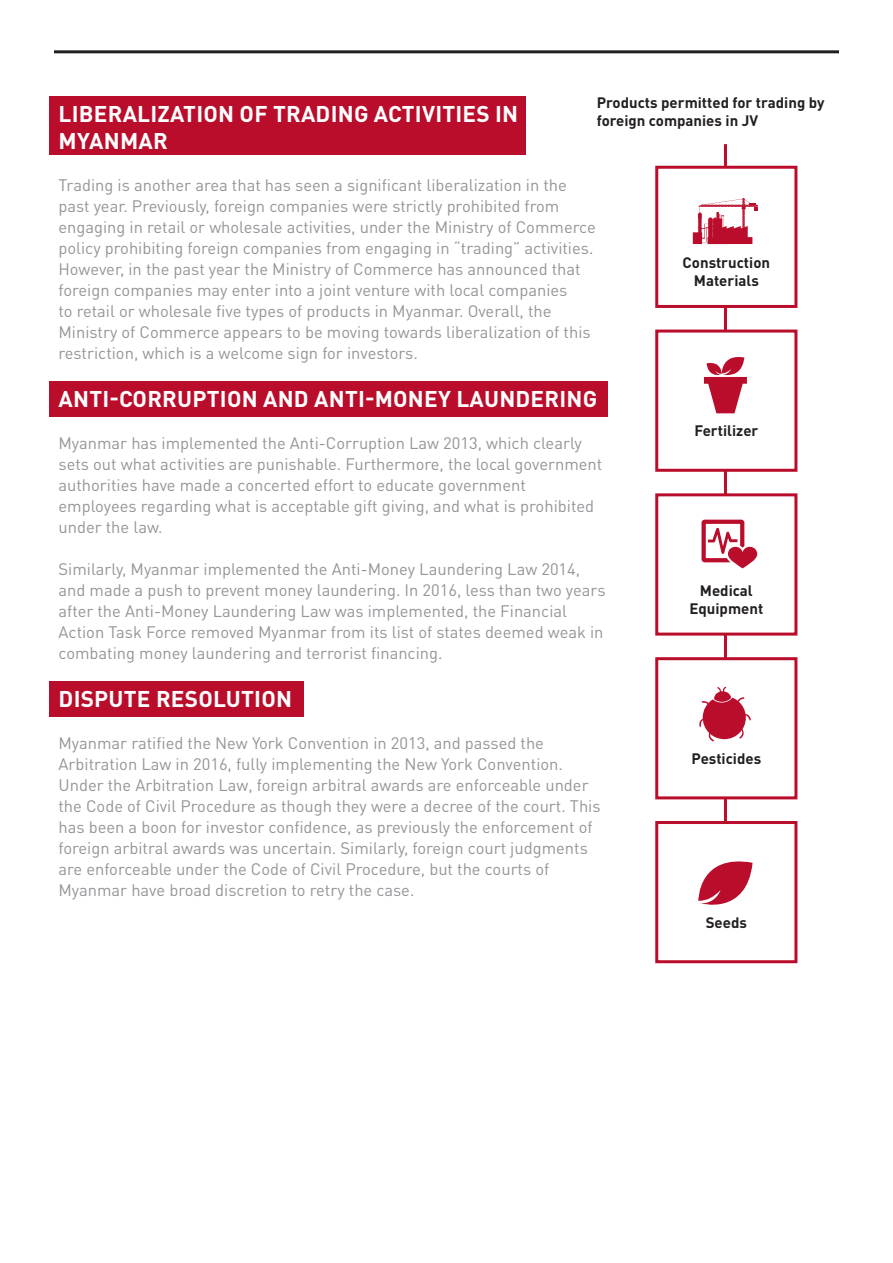
<style>
.page{position:relative;width:893px;height:1263px;background:#fff}
.page>*{position:absolute;margin:0;border:0;box-sizing:border-box;transform-origin:0 0}
.t1{font:700 22.5px/27px "DINOT";letter-spacing:.01em;color:#fff}
.t2{font:16.5px/21px "DINOT";color:#939598}
.t3{font:700 15px/18px "DINOT";color:#231f20}
</style>
<div class="page">
<div style="left:50px;top:381px;width:558px;height:35px;background:#ba0d2b"></div>
<div style="left:50px;top:681px;width:254px;height:35px;background:#ba0d2b"></div>
<div style="left:50px;top:97px;width:476px;height:58px;background:#ba0d2b"></div>
<hr style="left:54px;top:50px;width:785px;height:3px;background:#231f20">
<hr style="left:724px;top:144px;width:3px;height:748px;background:#ba0d2b">
<div style="left:655px;top:166px;width:142px;height:142px;background:#fff;border:3px solid #ba0d2b"></div>
<div style="left:655px;top:330px;width:142px;height:142px;background:#fff;border:3px solid #ba0d2b"></div>
<div style="left:655px;top:493px;width:142px;height:143px;background:#fff;border:3px solid #ba0d2b"></div>
<div style="left:655px;top:657px;width:142px;height:142px;background:#fff;border:3px solid #ba0d2b"></div>
<div style="left:655px;top:821px;width:142px;height:142px;background:#fff;border:3px solid #ba0d2b"></div>
<svg style="left:701px;top:520px;width:56px;height:48px"></svg>
<svg style="left:704px;top:357px;width:43px;height:56px"></svg>
<svg style="left:698px;top:861px;width:55px;height:44px"></svg>
<svg style="left:693px;top:198px;width:65px;height:46px"></svg>
<svg style="left:699px;top:687px;width:52px;height:54px"></svg>
<p class="t3" style="left:597px;top:93px;width:229px">Products permitted for trading by foreign companies in JV</p>
<p class="t1" style="left:59px;top:99px;width:461px">LIBERALIZATION OF TRADING ACTIVITIES IN<br>MYANMAR</p>
<p class="t2" style="left:58px;top:173px;width:539px">Trading is another area that has seen a significant liberalization in the past year. Previously, foreign companies were strictly prohibited from engaging in retail or wholesale activities, under the Ministry of Commerce policy prohibiting foreign companies from engaging in “trading” activities.<br>However, in the past year the Ministry of Commerce has announced that foreign companies may enter into a joint venture with local companies<br>to retail or wholesale five types of products in Myanmar. Overall, the Ministry of Commerce appears to be moving towards liberalization of this restriction, which is a welcome sign for investors.</p>
<p class="t1" style="left:59px;top:384px;width:540px">ANTI-CORRUPTION AND ANTI-MONEY LAUNDERING</p>
<p class="t2" style="left:58px;top:431px;width:545px">Myanmar has implemented the Anti-Corruption Law 2013, which clearly sets out what activities are punishable. Furthermore, the local government authorities have made a concerted effort to educate government employees regarding what is acceptable gift giving, and what is prohibited under the law.</p>
<p class="t2" style="left:58px;top:557px;width:549px">Similarly, Myanmar implemented the Anti-Money Laundering Law 2014, and made a push to prevent money laundering. In 2016, less than two years after the Anti-Money Laundering Law was implemented, the Financial Action Task Force removed Myanmar from its list of states deemed weak in combating money laundering and terrorist financing.</p>
<p class="t1" style="left:59px;top:684px;width:235px">DISPUTE RESOLUTION</p>
<p class="t2" style="left:58px;top:731px;width:544px">Myanmar ratified the New York Convention in 2013, and passed the Arbitration Law in 2016, fully implementing the New York Convention.<br>Under the Arbitration Law, foreign arbitral awards are enforceable under the Code of Civil Procedure as though they were a decree of the court. This has been a boon for investor confidence, as previously the enforcement of foreign arbitral awards was uncertain. Similarly, foreign court judgments are enforceable under the Code of Civil Procedure, but the courts of Myanmar have broad discretion to retry the case.</p>
<p class="t3" style="left:683px;top:253px;width:89px">Construction</p>
<p class="t3" style="left:694px;top:271px;width:66px">Materials</p>
<p class="t3" style="left:694px;top:421px;width:66px">Fertilizer</p>
<p class="t3" style="left:700px;top:581px;width:54px">Medical</p>
<p class="t3" style="left:689px;top:599px;width:75px">Equipment</p>
<p class="t3" style="left:691px;top:749px;width:71px">Pesticides</p>
<p class="t3" style="left:706px;top:913px;width:43px">Seeds</p>
</div>
